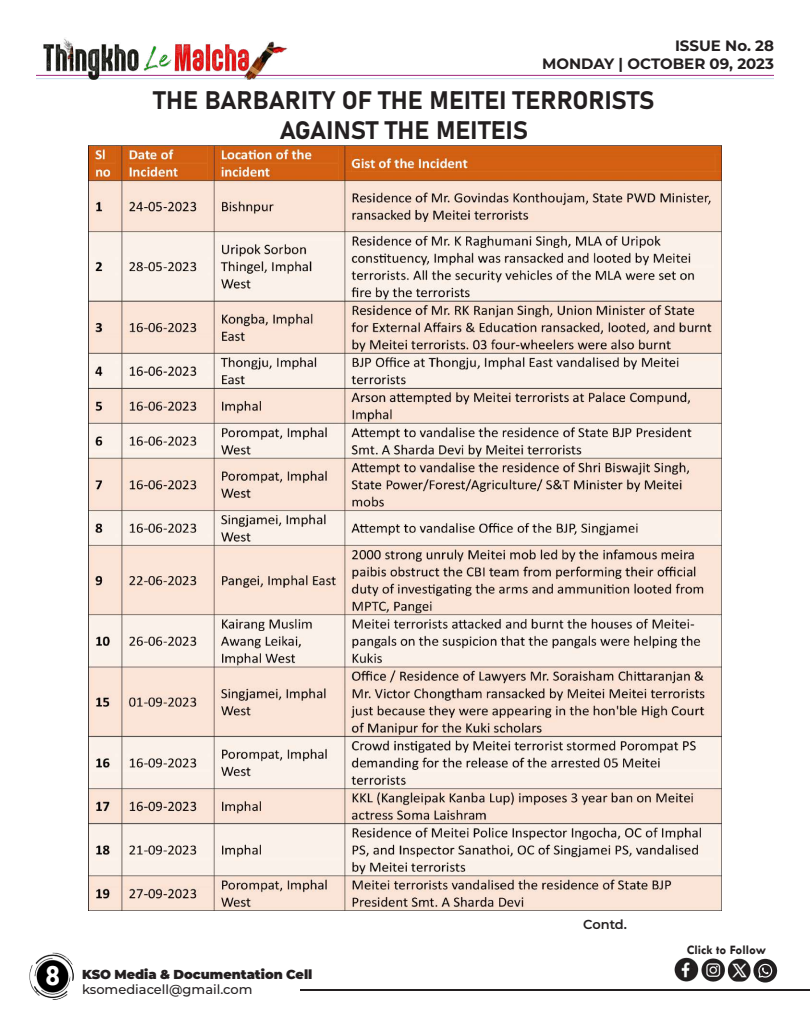
<style>
.page{position:relative;width:810px;height:1013px;background:#fff}
.page>*{position:absolute;margin:0;border:0;box-sizing:border-box;transform-origin:0 0}
.t1{font:700 30px "Tw Cen";color:#fff}
.t2{font:25px/30px "Bahnschrift";color:#231f20;text-align:center}
.t3{font:700 15px/18px "Montserrat";color:#231f20;text-align:right}
.t4{font:900 13px "Montserrat";letter-spacing:-.005em;color:#231f20}
.t5{font:500 13px "Montserrat";color:#231f20}
.t6{font:700 13px "Tw Cen";color:#231f20}
.t7{font:600 13px "Montserrat";letter-spacing:-.01em;color:#231f20}
</style>
<div class="page">
<hr style="left:36px;top:75px;width:738px;height:1px;background:#9f257a">
<hr style="left:36px;top:78px;width:738px;height:1px;background:#c5dded">
<img style="left:36px;top:38px;width:254px;height:41px">
<hr style="left:301px;top:989px;width:509px;height:1px;background:#231f20">
<img style="left:674px;top:957px;width:104px;height:25px">
<img style="left:29px;top:952px;width:45px;height:47px">
<img style="left:88px;top:146px;width:634px;height:764px">
<p class="t3" style="left:542px;top:35px;width:233px">ISSUE No. 28<br>MONDAY | OCTOBER 09, 2023</p>
<p class="t2" style="left:154px;top:84px;width:502px">THE BARBARITY OF THE MEITEI TERRORISTS<br>AGAINST THE MEITEIS</p>
<p class="t1" style="left:45px;top:957px;width:17px">8</p>
<p class="t4" style="left:82px;top:964px;width:232px">KSO Media &amp; Documentation Cell</p>
<p class="t5" style="left:82px;top:980px;width:172px">ksomediacell@gmail.com</p>
<p class="t7" style="left:583px;top:914px;width:45px">Contd.</p>
<p class="t6" style="left:687px;top:941px;width:81px">Click to Follow</p>
</div>
